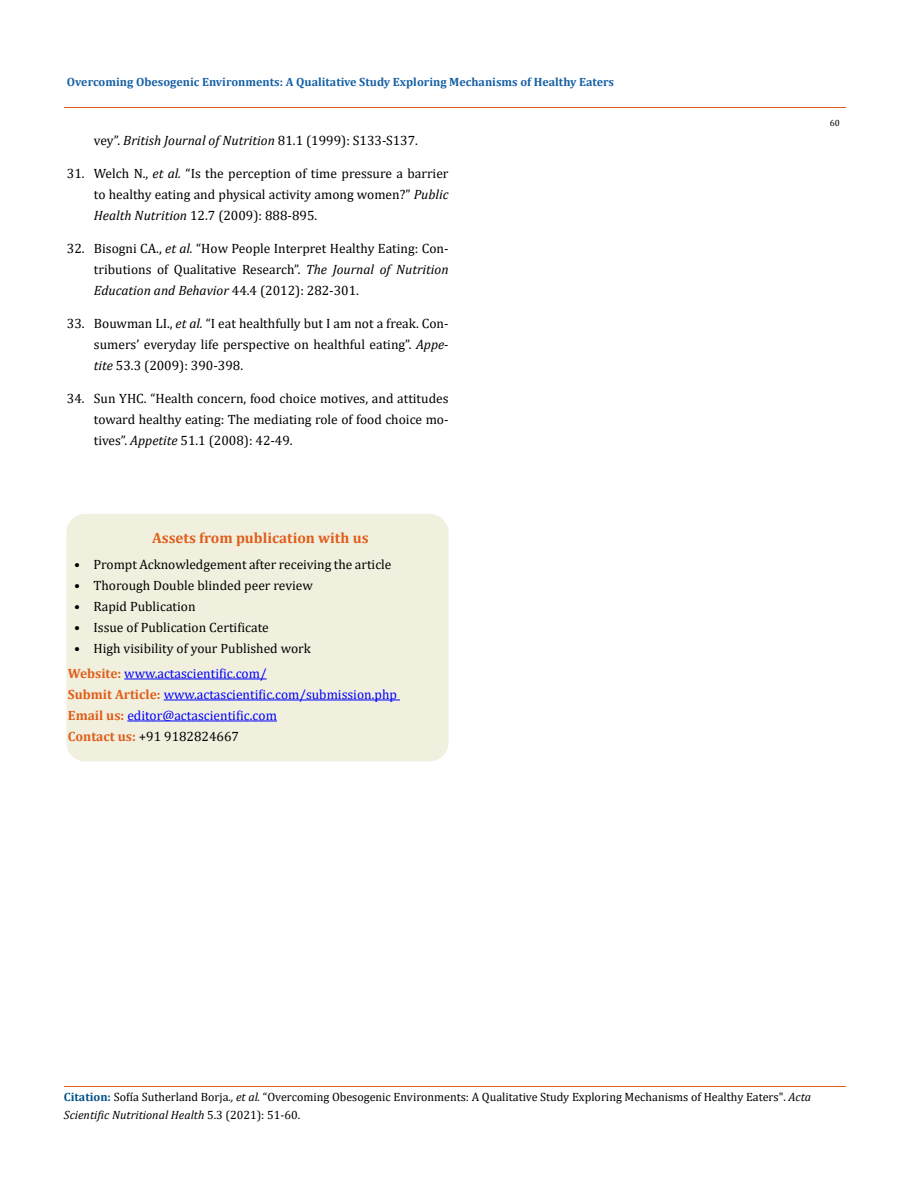
<style>
.page{position:relative;width:917px;height:1188px;background:#fff}
.page>*{position:absolute;margin:0;border:0;box-sizing:border-box;transform-origin:0 0}
.t1{font:700 15px "Cambria";color:#e05d1a}
.t2{font:13.5px/21px "Cambria";color:#000;text-align:justify}
.t3{font:13.5px/21px "Cambria";color:#00f}
.t4{font:12px/18px "Cambria";color:#000}
.t5{font:700 12px "Cambria";color:#1560a6}
.t6{font:9px "Cambria";color:#000}
.s1{font-style:italic}
.s2{font-weight:700;color:#e05d1a}
.s3{color:#000}
.s4{font-weight:700;color:#035089}
</style>
<div class="page">
<div style="left:67px;top:515px;width:381px;height:246px;background:#f1f0de;border-radius:18px"></div>
<div style="left:66px;top:514px;width:382px;height:247px;border:2px solid #f1f0de;border-radius:18px"></div>
<hr style="left:124px;top:679px;width:143px;height:1px;background:#00f">
<hr style="left:164px;top:700px;width:236px;height:1px;background:#00f">
<hr style="left:127px;top:721px;width:150px;height:1px;background:#00f">
<hr style="left:64px;top:108px;width:781px;height:1px;background:#e05d1a">
<hr style="left:64px;top:1086px;width:781px;height:1px;background:#e05d1a">
<p class="t5" style="left:67px;top:73px;width:548px">Overcoming Obesogenic Environments: A Qualitative Study Exploring Mechanisms of Healthy Eaters</p>
<p class="t2" style="left:94px;top:130px;width:325px">vey”. <span class="s1">British Journal of Nutrition</span> 81.1 (1999): S133-S137.</p>
<p class="t2" style="left:94px;top:163px;width:356px;text-indent:-27px">31. Welch N., <span class="s1">et al.</span> “Is the perception of time pressure a barrier to healthy eating and physical activity among women?” <span class="s1">Public Health Nutrition</span> 12.7 (2009): 888-895.</p>
<p class="t2" style="left:94px;top:238px;width:356px;text-indent:-27px">32. Bisogni CA., <span class="s1">et al.</span> “How People Interpret Healthy Eating: Con&shy;tributions of Qualitative Research”. <span class="s1">The Journal of Nutrition Education and Behavior</span> 44.4 (2012): 282-301.</p>
<p class="t2" style="left:94px;top:313px;width:356px;text-indent:-27px">33. Bouwman LI., <span class="s1">et al.</span> “I eat healthfully but I am not a freak. Con&shy;sumers’ everyday life perspective on healthful eating”. <span class="s1">Appe&shy;tite</span> 53.3 (2009): 390-398.</p>
<p class="t2" style="left:94px;top:388px;width:356px;text-indent:-27px">34. Sun YHC. “Health concern, food choice motives, and attitudes toward healthy eating: The mediating role of food choice mo&shy;tives”. <span class="s1">Appetite</span> 51.1 (2008): 42-49.</p>
<p class="t1" style="left:152px;top:527px;width:218px">Assets from publication with us</p>
<p class="t2" style="left:74px;top:553px;width:319px">• Prompt Acknowledgement after receiving the article</p>
<p class="t2" style="left:74px;top:574px;width:240px">• Thorough Double blinded peer review</p>
<p class="t2" style="left:74px;top:595px;width:123px">• Rapid Publication</p>
<p class="t2" style="left:74px;top:616px;width:196px">• Issue of Publication Certificate</p>
<p class="t2" style="left:74px;top:637px;width:238px">• High visibility of your Published work</p>
<p class="t3" style="left:68px;top:663px;width:330px"><span class="s2">Website:</span> www.actascientific.com/<br><span class="s2">Submit Article:</span> www.actascientific.com/submission.php <span class="s2">Email us:</span> editor@actascientific.com<br><span class="s2">Contact us:</span> <span class="s3">+91 9182824667</span></p>
<p class="t6" style="left:829px;top:118px;width:11px">60</p>
<p class="t4" style="left:64px;top:1088px;width:748px"><span class="s4">Citation:</span> Sofía Sutherland Borja<span class="s1">., et al.</span> “Overcoming Obesogenic Environments: A Qualitative Study Exploring Mechanisms of Healthy Eaters". <span class="s1">Acta<br>Scientific Nutritional Health</span> 5.3 (2021): 51-60.</p>
</div>
